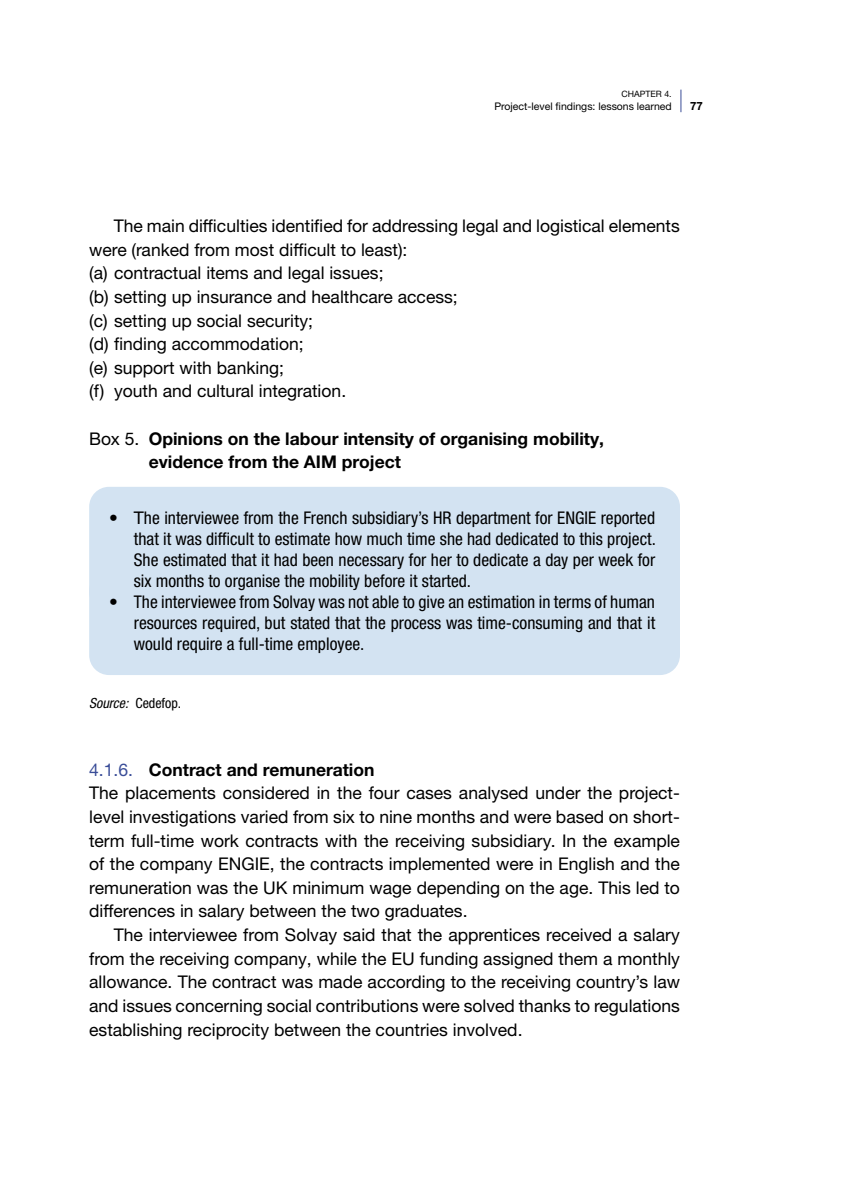
<style>
.page{position:relative;width:844px;height:1191px;background:#fff}
.page>*{position:absolute;margin:0;border:0;box-sizing:border-box;transform-origin:0 0}
.t1{font:17.5px/23.6px "Helvetica Neue LTW1 G";color:#000}
.t2{font:condensed 17.5px/21px "Helvetica Neue LTW1 G";color:#000;text-align:justify}
.t3{font:700 17.5px/23.6px "Helvetica Neue LTW1 G";color:#000}
.t4{font:condensed 14px "Helvetica Neue LTW1 G";color:#000}
.t5{font:700 11.38px "Helvetica Neue LTW1 G";color:#000}
.t6{font:10.5px "Helvetica Neue LTW1 G";color:#000}
.t7{font:8.75px "Helvetica Neue LTW1 G";color:#000}
.s1{font-weight:400}
.s2{font-stretch:normal}
.s3{font-style:italic}
.s4{color:#3a4d98}
.s5{font-weight:700}
</style>
<div class="page">
<svg style="left:680px;top:90px;width:1px;height:22px"></svg>
<div style="left:89px;top:487px;width:590px;height:125px;background:#d3e3f2;border-radius:20px"></div>
<div style="left:89px;top:571px;width:590px;height:104px;background:#d3e3f2;border-radius:20px"></div>
<p class="t7" style="left:621px;top:89px;width:52px">CHAPTER 4.</p>
<p class="t6" style="left:494px;top:100px;width:179px">Project-level findings: lessons learned</p>
<p class="t5" style="left:690px;top:99px;width:14px">77</p>
<p class="t1" style="left:89px;top:214px;width:592px;text-indent:25px">The main difficulties identified for addressing legal and logistical elements were (ranked from most difficult to least):<br>(a) contractual items and legal issues;<br>(b) setting up insurance and healthcare access;<br>(c) setting up social security;<br>(d) finding accommodation;<br>(e) support with banking;<br>(f) youth and cultural integration.</p>
<p class="t3" style="left:149px;top:426px;width:456px;text-indent:-60px"><span class="s1">Box 5.</span> Opinions on the labour intensity of organising mobility, evidence from the AIM project</p>
<p class="t2" style="left:134px;top:507px;width:523px;text-indent:-25px"><span class="s2">• Τ</span>he interviewee from the French subsidiary’s HR department for ENGIE reported that it was difficult to estimate how much time she had dedicated to this project.<br>She estimated that it had been necessary for her to dedicate a day per week for six months to organise the mobility before it started.</p>
<p class="t2" style="left:134px;top:591px;width:522px;text-indent:-25px">• The interviewee from Solvay was not able to give an estimation in terms of human resources required, but stated that the process was time-consuming and that it would require a full-time employee.</p>
<p class="t4" style="left:89px;top:694px;width:94px"><span class="s3">Source:</span> Cedefop.</p>
<p class="t1" style="left:89px;top:757px;width:592px"><span class="s4">4.1.6.</span> <span class="s5">Contract and remuneration<br></span>The placements considered in the four cases analysed under the project&shy;level investigations varied from six to nine months and were based on short&shy;term full-time work contracts with the receiving subsidiary. In the example of the company ENGIE, the contracts implemented were in English and the remuneration was the UK minimum wage depending on the age. This led to differences in salary between the two graduates.</p>
<p class="t1" style="left:89px;top:923px;width:592px;text-align:justify;text-indent:25px">The interviewee from Solvay said that the apprentices received a salary from the receiving company, while the EU funding assigned them a monthly allowance. The contract was made according to the receiving country’s law and issues concerning social contributions were solved thanks to regulations establishing reciprocity between the countries involved.</p>
</div>
